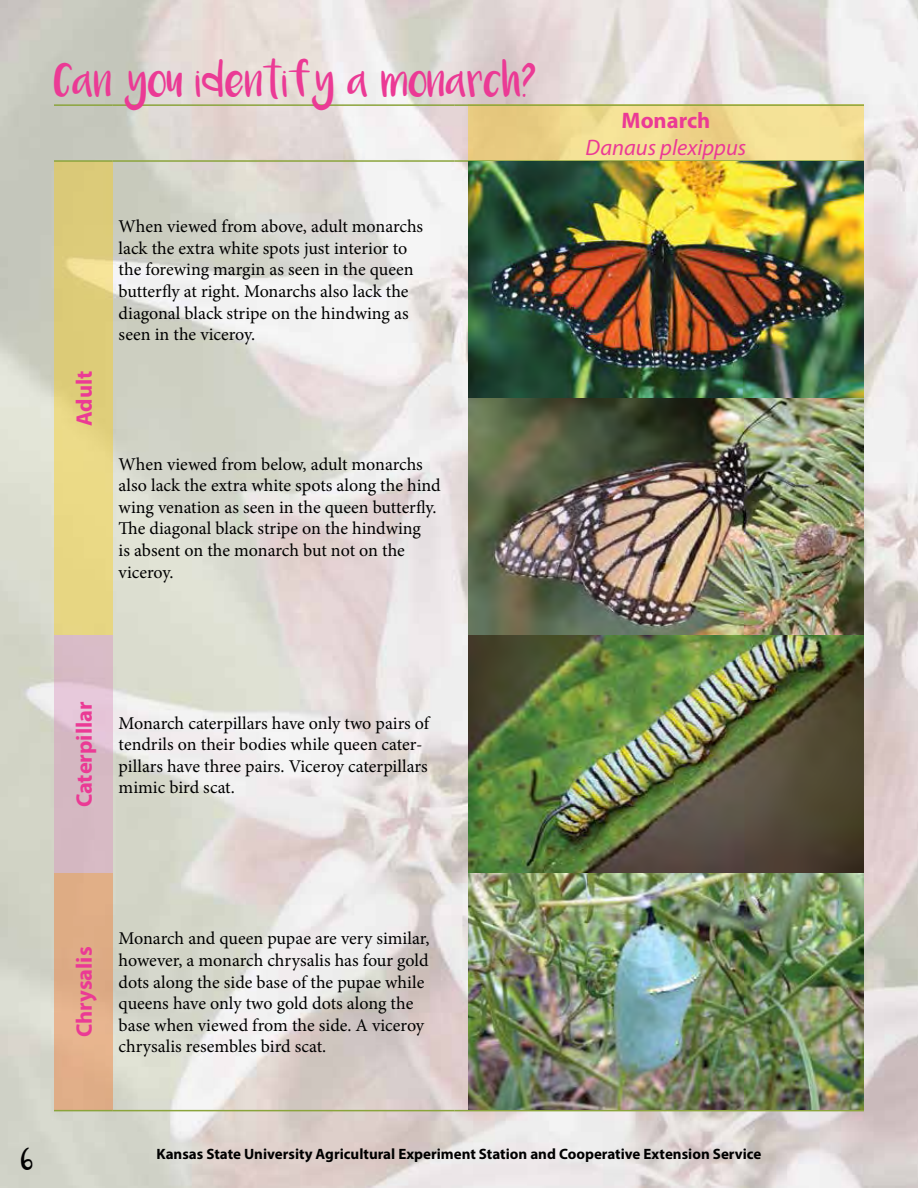
<style>
.page{position:relative;width:918px;height:1188px;background:#fff}
.page>*{position:absolute;margin:0;border:0;box-sizing:border-box;transform-origin:0 0}
.t1{font:25.5px "Luna";color:#eb3a95}
.t2{font:700 22.5px "Myriad Pro";color:#eb3a95}
.t3{font:italic 22.5px "Myriad Pro";color:#eb3a95}
.t4{font:18px/21.6px "Minion Pro";color:#000}
.t5{font:700 15px "Myriad Pro";color:#000}
.t6{font:15px "Luna";color:#000}
</style>
<div class="page">
<div style="left:54px;top:161px;width:59px;height:474px;background:#e2d17f"></div>
<svg style="left:54px;top:635px;width:59px;height:238px;background:#d9bbc7"></svg>
<div style="left:54px;top:873px;width:59px;height:238px;background:#dfad87"></div>
<svg style="left:468px;top:106px;width:396px;height:54px;background:#efd88d"></svg>
<hr style="left:54px;top:104px;width:59px;height:2px;background:#8ba43c">
<hr style="left:113px;top:104px;width:342px;height:2px;background:#8ba43c">
<svg style="left:455px;top:104px;width:13px;height:2px"></svg>
<hr style="left:468px;top:104px;width:396px;height:2px;background:#8ba43c">
<hr style="left:54px;top:160px;width:59px;height:2px;background:#8ba43c">
<hr style="left:113px;top:160px;width:342px;height:2px;background:#8ba43c">
<svg style="left:455px;top:160px;width:13px;height:2px"></svg>
<hr style="left:468px;top:160px;width:396px;height:2px;background:#8ba43c">
<hr style="left:54px;top:1110px;width:59px;height:1px;background:#8ba43c">
<hr style="left:113px;top:1110px;width:342px;height:1px;background:#8ba43c">
<svg style="left:455px;top:1110px;width:13px;height:1px"></svg>
<hr style="left:468px;top:1110px;width:396px;height:1px;background:#8ba43c">
<img style="left:468px;top:162px;width:396px;height:948px">
<h1 class="t1" style="left:54px;top:73px;width:484px">Can you identify a monarch?</h1>
<p class="t2" style="left:70px;top:426px;width:57px;rotate:-90deg">Adult</p>
<p class="t4" style="left:119px;top:216px;width:306px">When viewed from above, adult monarchs lack the extra white spots just interior to the forewing margin as seen in the queen butterfly at right. Monarchs also lack the diagonal black stripe on the hindwing as seen in the viceroy.</p>
<p class="t4" style="left:119px;top:453px;width:324px">When viewed from below, adult monarchs also lack the extra white spots along the hind wing venation as seen in the queen butterfly.<br>The diagonal black stripe on the hindwing<br>is absent on the monarch but not on the viceroy.</p>
<p class="t2" style="left:70px;top:807px;width:107px;rotate:-90deg">Caterpillar</p>
<p class="t4" style="left:119px;top:712px;width:312px">Monarch caterpillars have only two pairs of tendrils on their bodies while queen cater&shy;pillars have three pairs. Viceroy caterpillars mimic bird scat.</p>
<p class="t2" style="left:622px;top:106px;width:90px">Monarch</p>
<p class="t3" style="left:586px;top:134px;width:162px">Danaus plexippus</p>
<p class="t6" style="left:21px;top:1156px;width:13px">6</p>
<p class="t2" style="left:70px;top:1037px;width:92px;rotate:-90deg">Chrysalis</p>
<p class="t4" style="left:119px;top:928px;width:312px">Monarch and queen pupae are very similar, however, a monarch chrysalis has four gold dots along the side base of the pupae while queens have only two gold dots along the base when viewed from the side. A viceroy chrysalis resembles bird scat.</p>
<p class="t5" style="left:156px;top:1144px;width:607px">Kansas State University Agricultural Experiment Station and Cooperative Extension Service</p>
</div>
